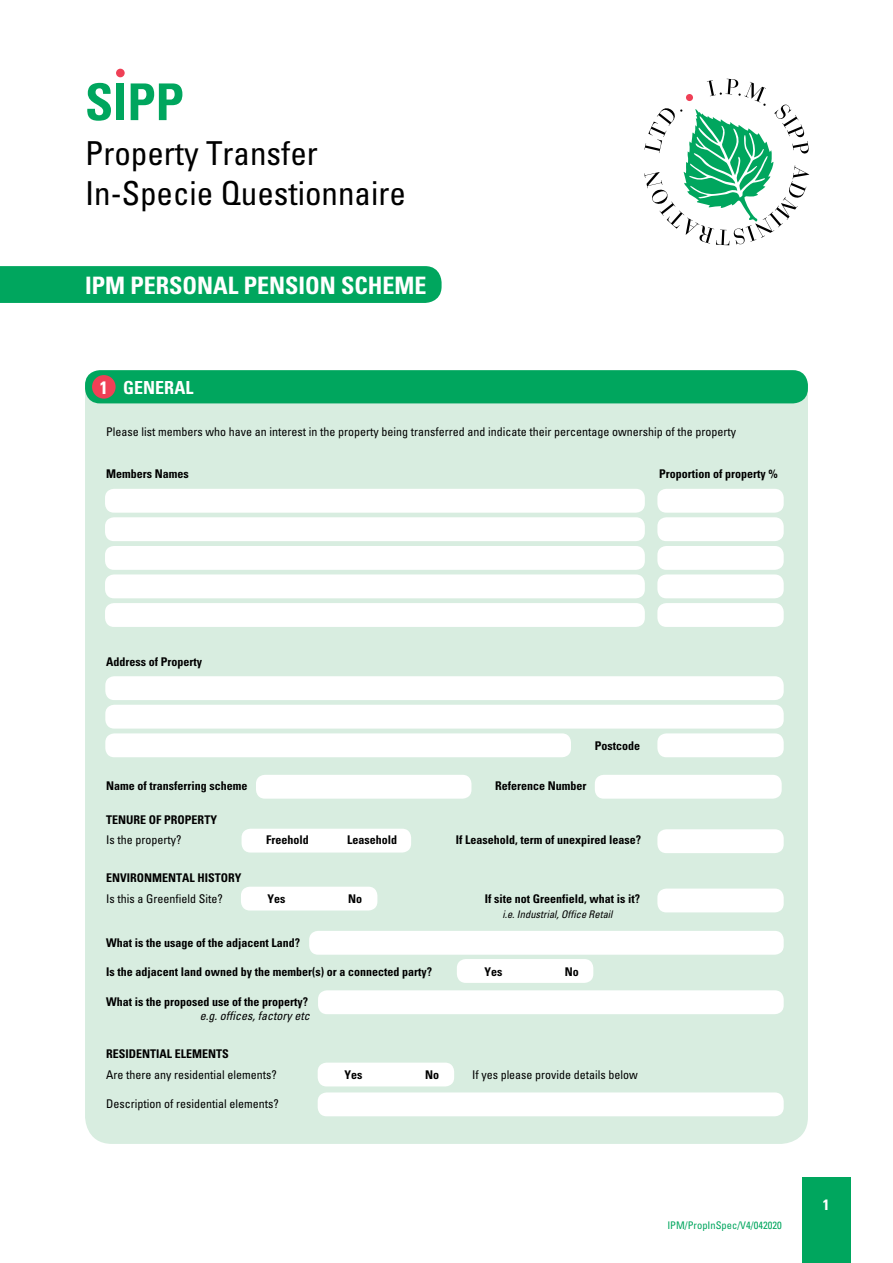
<style>
.page{position:relative;width:893px;height:1263px;background:#fff}
.page>*{position:absolute;margin:0;border:0;box-sizing:border-box;transform-origin:0 0}
.t1{font:700 condensed 50.7px "Univers";color:#00a65e}
.t2{font:condensed 33px/39.6px "Univers";color:#000}
.t3{font:700 condensed 24px "Univers";color:#fff}
.t4{font:700 condensed 18px "Univers";color:#fff}
.t5{font:700 condensed 15px "Univers";color:#fff}
.t6{font:700 condensed 12px "Univers";color:#000}
.t7{font:condensed 12px "Univers";color:#000}
.t8{font:italic condensed 12px "Univers";color:#000}
.t9{font:italic condensed 10.5px "Univers";color:#000}
.t10{font:condensed 10.5px "Univers";color:#00a65e}
</style>
<div class="page">
<div style="left:802px;top:1178px;width:48px;height:85px;background:#00a65e"></div>
<svg style="left:644px;top:79px;width:165px;height:166px"></svg>
<div style="left:116px;top:69px;width:9px;height:8px;background:#ef4056;border-radius:50%"></div>
<div style="left:0;top:266px;width:442px;height:37px;background:#00a65e"></div>
<div style="left:85px;top:403px;width:723px;height:741px;background:#d8ede0;border-radius:27px"></div>
<div style="left:85px;top:383px;width:723px;height:78px;background:#d8ede0"></div>
<div style="left:85px;top:370px;width:723px;height:33px;background:#00a65e;border-radius:15px"></div>
<div style="left:105px;top:489px;width:540px;height:24px;background:#fff;border-radius:9px"></div>
<div style="left:105px;top:517px;width:540px;height:24px;background:#fff;border-radius:9px"></div>
<div style="left:105px;top:546px;width:540px;height:24px;background:#fff;border-radius:9px"></div>
<div style="left:105px;top:574px;width:540px;height:24px;background:#fff;border-radius:9px"></div>
<div style="left:105px;top:603px;width:540px;height:24px;background:#fff;border-radius:9px"></div>
<div style="left:657px;top:489px;width:127px;height:24px;background:#fff;border-radius:9px"></div>
<div style="left:657px;top:517px;width:127px;height:24px;background:#fff;border-radius:9px"></div>
<div style="left:657px;top:546px;width:127px;height:24px;background:#fff;border-radius:9px"></div>
<div style="left:657px;top:574px;width:127px;height:24px;background:#fff;border-radius:9px"></div>
<div style="left:657px;top:603px;width:127px;height:24px;background:#fff;border-radius:9px"></div>
<div style="left:105px;top:676px;width:679px;height:24px;background:#fff;border-radius:9px"></div>
<div style="left:318px;top:1092px;width:466px;height:24px;background:#fff;border-radius:9px"></div>
<div style="left:105px;top:705px;width:679px;height:24px;background:#fff;border-radius:9px"></div>
<div style="left:105px;top:733px;width:466px;height:24px;background:#fff;border-radius:9px"></div>
<div style="left:256px;top:775px;width:215px;height:24px;background:#fff;border-radius:9px"></div>
<div style="left:595px;top:775px;width:187px;height:24px;background:#fff;border-radius:9px"></div>
<div style="left:309px;top:931px;width:475px;height:24px;background:#fff;border-radius:9px"></div>
<div style="left:318px;top:990px;width:466px;height:24px;background:#fff;border-radius:9px"></div>
<div style="left:657px;top:733px;width:127px;height:24px;background:#fff;border-radius:9px"></div>
<div style="left:242px;top:829px;width:169px;height:23px;background:#fff;border-radius:9px"></div>
<div style="left:657px;top:829px;width:127px;height:24px;background:#fff;border-radius:9px"></div>
<div style="left:657px;top:888px;width:127px;height:24px;background:#fff;border-radius:9px"></div>
<div style="left:241px;top:887px;width:136px;height:23px;background:#fff;border-radius:9px"></div>
<div style="left:318px;top:1062px;width:136px;height:24px;background:#fff;border-radius:9px"></div>
<div style="left:92px;top:375px;width:24px;height:24px;background:#ef4056;border-radius:50%"></div>
<div style="left:457px;top:959px;width:136px;height:24px;background:#fff;border-radius:9px"></div>
<h1 class="t1" style="left:85px;top:71px;width:100px">SIPP</h1>
<h2 class="t2" style="left:85px;top:132px;width:322px">Property Transfer<br>In-Specie Questionnaire</h2>
<h3 class="t3" style="left:85px;top:271px;width:343px">IPM PERSONAL PENSION SCHEME</h3>
<h3 class="t4" style="left:100px;top:377px;width:95px">1 GENERAL</h3>
<p class="t7" style="left:106px;top:424px;width:631px">Please list members who have an interest in the property being transferred and indicate their percentage ownership of the property</p>
<p class="t6" style="left:106px;top:467px;width:84px">Members Names</p>
<p class="t6" style="left:659px;top:467px;width:120px">Proportion of property %</p>
<p class="t6" style="left:106px;top:654px;width:97px">Address of Property</p>
<p class="t6" style="left:595px;top:738px;width:47px">Postcode</p>
<p class="t6" style="left:106px;top:778px;width:143px">Name of transferring scheme</p>
<p class="t6" style="left:495px;top:778px;width:93px">Reference Number</p>
<p class="t6" style="left:106px;top:812px;width:73px">Tenure of Propert</p>
<p class="t6" style="left:210px;top:812px;width:8px">y</p>
<p class="t7" style="left:106px;top:832px;width:77px">Is the property?</p>
<p class="t6" style="left:266px;top:833px;width:44px">Freehold</p>
<p class="t6" style="left:347px;top:833px;width:51px">Leasehold</p>
<p class="t6" style="left:456px;top:833px;width:187px">If Leasehold, term of unexpired lease?</p>
<p class="t6" style="left:106px;top:870px;width:29px">Environmental</p>
<p class="t6" style="left:198px;top:870px;width:15px">Histor</p>
<p class="t6" style="left:235px;top:870px;width:8px">y</p>
<p class="t7" style="left:106px;top:891px;width:118px">Is this a Greenfield Site?</p>
<p class="t6" style="left:267px;top:891px;width:19px">Yes</p>
<p class="t6" style="left:348px;top:891px;width:16px">No</p>
<p class="t6" style="left:485px;top:891px;width:157px">If site not Greenfield, what is it?</p>
<p class="t9" style="left:502px;top:907px;width:112px">i.e. Industrial, Office Retail</p>
<p class="t6" style="left:106px;top:935px;width:195px">What is the usage of the adjacent Land?</p>
<p class="t6" style="left:106px;top:965px;width:327px">Is the adjacent land owned by the member(s) or a connected party?</p>
<p class="t6" style="left:484px;top:965px;width:19px">Yes</p>
<p class="t6" style="left:565px;top:965px;width:16px">No</p>
<p class="t6" style="left:106px;top:994px;width:203px">What is the proposed use of the property?</p>
<p class="t8" style="left:200px;top:1008px;width:111px">e.g. offices, factory etc</p>
<p class="t6" style="left:106px;top:1046px;width:37px">Residential</p>
<p class="t6" style="left:175px;top:1046px;width:14px">Elements</p>
<p class="t7" style="left:106px;top:1067px;width:172px">Are there any residential elements?</p>
<p class="t6" style="left:344px;top:1067px;width:19px">Yes</p>
<p class="t6" style="left:425px;top:1067px;width:16px">No</p>
<p class="t7" style="left:472px;top:1067px;width:167px">If yes please provide details below</p>
<p class="t7" style="left:106px;top:1096px;width:174px">Description of residential elements?</p>
<p class="t10" style="left:667px;top:1218px;width:116px">IPM/PropInSpec/V4/042020</p>
<p class="t5" style="left:823px;top:1196px;width:8px">1</p>
</div>
